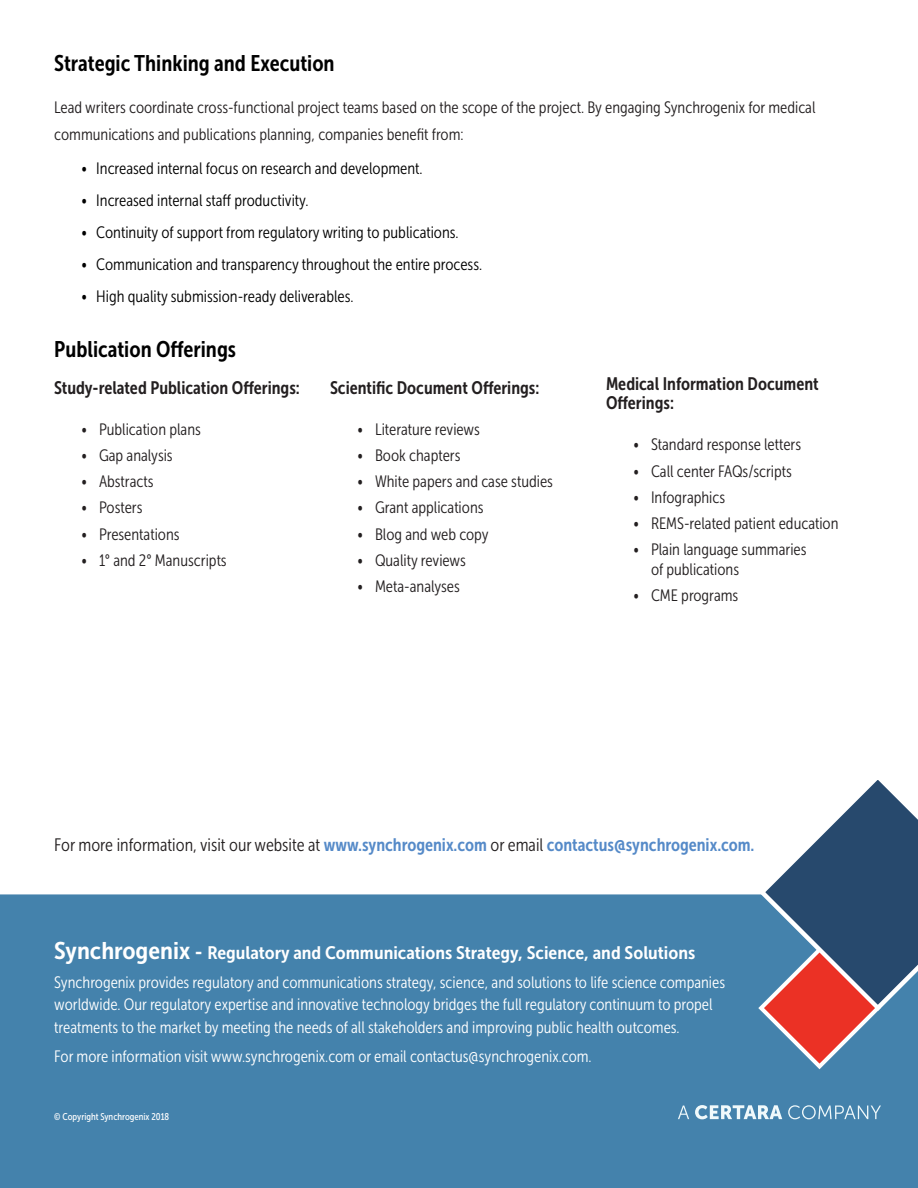
<style>
.page{position:relative;width:918px;height:1188px;background:#fff}
.page>*{position:absolute;margin:0;border:0;box-sizing:border-box;transform-origin:0 0}
.Body_Title{font:22.5px "Museo Sans Cond 700";color:#000}
.Body_Title-2{font:18px/19.5px "Museo Sans Cond 700";color:#231f20}
.Body_Title-3{font:18px "Museo Sans Cond 700";color:#558ac8}
.t1{font:18px "Museo Sans Cond 700";color:#fff;scale:1.1 1}
.Body_Title-4{font:16.5px/27px "Museo Sans Cond 300";color:#231f20}
.t2{font:16.5px/22.5px "Museo Sans Cond 300";color:#fff}
.Body_Title-5{font:16.5px "Museo Sans Cond 300";color:#000}
.t3{font:9.75px "Museo Sans Cond 500";color:#fff}
.s1{font-family:"Museo Sans Cond 300";color:#231f20}
.s2{font-size:24px}
.s3{font-size:21px}
</style>
<div class="page">
<div style="left:0;top:892px;width:918px;height:296px;background:#4482ac"></div>
<hr style="left:0;top:890px;width:763px;height:4px;background:#fff">
<svg style="left:678px;top:1106px;width:11px;height:13px"></svg>
<svg style="left:695px;top:1105px;width:87px;height:14px"></svg>
<svg style="left:788px;top:1105px;width:93px;height:14px"></svg>
<svg style="left:755px;top:780px;width:163px;height:290px"></svg>
<p class="Body_Title" style="left:54px;top:51px;width:282px">Strategic Thinking and Execution</p>
<p class="Body_Title-4" style="left:54px;top:94px;width:763px">Lead writers coordinate cross-functional project teams based on the scope of the project. By engaging Synchrogenix for medical communications and publications planning, companies benefit from:</p>
<p class="Body_Title-5" style="left:81px;top:160px;width:343px">• Increased internal focus on research and development.</p>
<p class="Body_Title-5" style="left:81px;top:192px;width:229px">• Increased internal staff productivity.</p>
<p class="Body_Title-5" style="left:81px;top:223px;width:379px">• Continuity of support from regulatory writing to publications.</p>
<p class="Body_Title-5" style="left:81px;top:255px;width:402px">• Communication and transparency throughout the entire process.</p>
<p class="Body_Title-5" style="left:81px;top:287px;width:274px">• High quality submission-ready deliverables.</p>
<p class="Body_Title" style="left:54px;top:337px;width:183px">Publication Offerings</p>
<p class="Body_Title-2" style="left:54px;top:378px;width:247px">Study-related Publication Offerings:</p>
<p class="Body_Title-4" style="left:81px;top:416px;width:121px">• Publication plans</p>
<p class="Body_Title-4" style="left:81px;top:442px;width:93px">• Gap analysis</p>
<p class="Body_Title-4" style="left:81px;top:468px;width:74px">• Abstracts</p>
<p class="Body_Title-4" style="left:81px;top:494px;width:63px">• Posters</p>
<p class="Body_Title-4" style="left:81px;top:521px;width:100px">• Presentations</p>
<p class="Body_Title-4" style="left:81px;top:547px;width:147px">• 1° and 2° Manuscripts</p>
<p class="Body_Title-2" style="left:606px;top:374px;width:214px">Medical Information Document<br>Offerings:</p>
<p class="Body_Title-4" style="left:633px;top:431px;width:170px">• Standard response letters</p>
<p class="Body_Title-4" style="left:633px;top:458px;width:160px">• Call center FAQs/scripts</p>
<p class="Body_Title-4" style="left:633px;top:484px;width:94px">• Infographics</p>
<p class="Body_Title-4" style="left:633px;top:510px;width:207px">• REMS-related patient education</p>
<p class="Body_Title-4" style="left:651px;top:540px;width:157px;line-height:19.5px;text-indent:-18px">• Plain language summaries of publications</p>
<p class="Body_Title-4" style="left:633px;top:582px;width:107px">• CME programs</p>
<p class="Body_Title-2" style="left:330px;top:378px;width:211px">Scientific Document Offerings:</p>
<p class="Body_Title-4" style="left:357px;top:416px;width:124px">• Literature reviews</p>
<p class="Body_Title-4" style="left:357px;top:442px;width:105px">• Book chapters</p>
<p class="Body_Title-4" style="left:357px;top:468px;width:198px">• White papers and case studies</p>
<p class="Body_Title-4" style="left:357px;top:494px;width:128px">• Grant applications</p>
<p class="Body_Title-4" style="left:357px;top:521px;width:133px">• Blog and web copy</p>
<p class="Body_Title-4" style="left:357px;top:547px;width:110px">• Quality reviews</p>
<p class="Body_Title-4" style="left:357px;top:573px;width:104px">• Meta-analyses</p>
<p class="Body_Title-3" style="left:54px;top:834px;width:702px"><span class="s1">For more information, visit our website at</span> www.synchrogenix.com <span class="s1">or email</span> contactus@synchrogenix.com.</p>
<p class="t1" style="left:54px;top:942px;width:584px"><span class="s2">Synchrogenix</span> <span class="s3">-</span> Regulatory and Communications Strategy, Science, and Solutions</p>
<p class="t2" style="left:54px;top:971px;width:672px">Synchrogenix provides regulatory and communications strategy, science, and solutions to life science companies worldwide. Our regulatory expertise and innovative technology bridges the full regulatory continuum to propel treatments to the market by meeting the needs of all stakeholders and improving public health outcomes.</p>
<p class="t2" style="left:54px;top:1045px;width:539px">For more information visit www.synchrogenix.com or email contactus@synchrogenix.com.</p>
<p class="t3" style="left:54px;top:1111px;width:117px">© Copyright Synchrogenix 2018</p>
</div>
